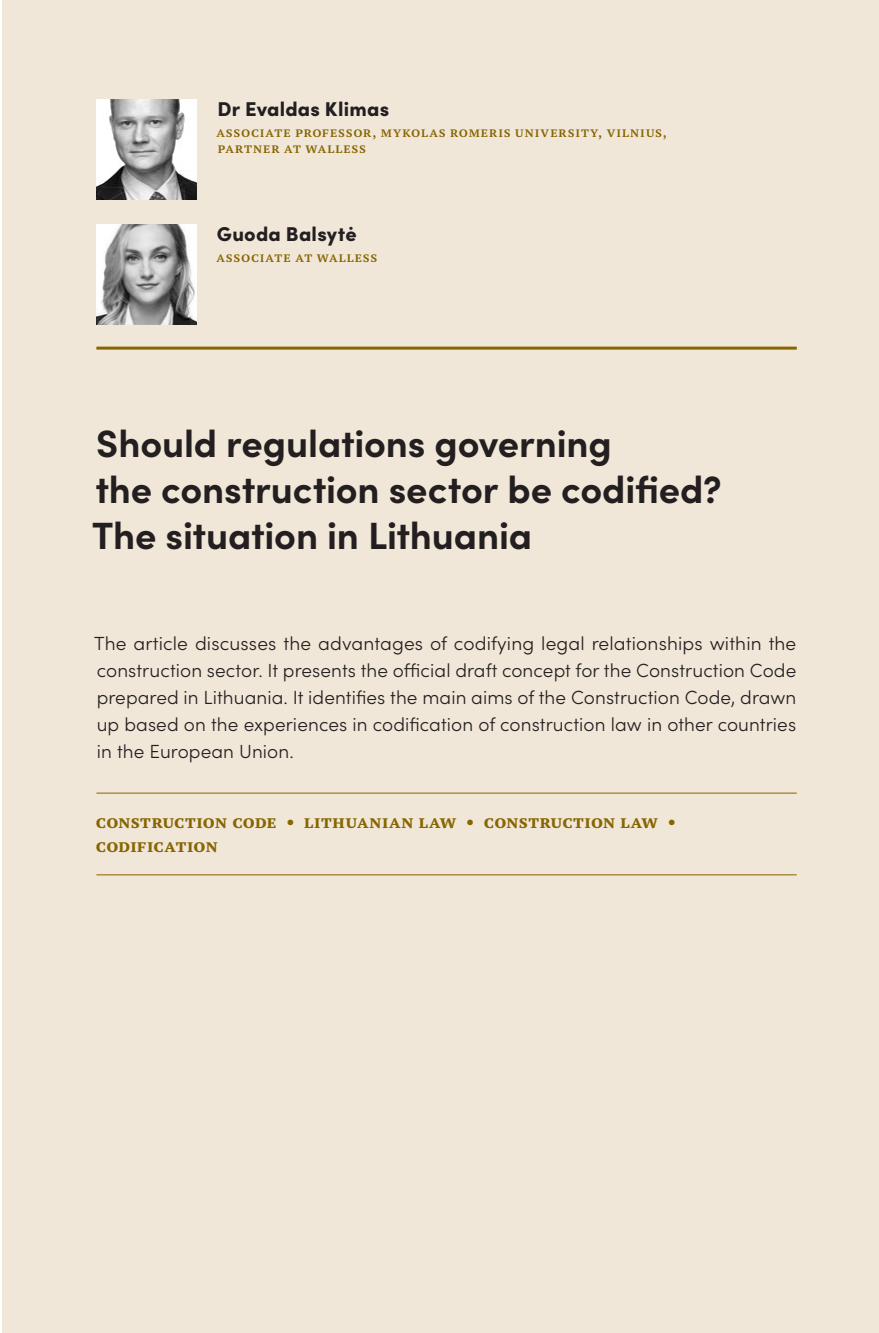
<style>
.page{position:relative;width:879px;height:1333px;background:#fff}
.page>*{position:absolute;margin:0;border:0;box-sizing:border-box;transform-origin:0 0}
.t1{font:700 38px/46px "Sofia Pro";letter-spacing:-.005em;color:#231f20}
.nazwisko{font:900 20px "Sofia Pro";letter-spacing:.015em;color:#231f20}
.lead-EN{font:300 19px/27px "Sofia Pro";letter-spacing:.005em;color:#231f20;text-align:justify}
.slowa_klucze{font:700 18px/24px "PT Serif Pro";letter-spacing:.01em;color:#876500}
.afiliacja{font:600 14px "PT Serif Pro";letter-spacing:.065em;color:#876500}
</style>
<div class="page">
<div style="left:2px;top:0;width:877px;height:1332px;background:#f0e7d8"></div>
<img style="left:96px;top:99px;width:100px;height:100px">
<img style="left:96px;top:224px;width:100px;height:100px">
<hr style="left:96px;top:346px;width:701px;height:3px;background:#876500">
<hr style="left:96px;top:792px;width:701px;height:1px;background:#876500">
<hr style="left:96px;top:874px;width:701px;height:1px;background:#876500">
<p class="nazwisko" style="left:217px;top:93px;width:173px">Dr Evaldas Klimas</p>
<p class="afiliacja" style="left:216px;top:123px;width:44px">Associat</p>
<p class="afiliacja" style="left:284px;top:123px;width:144px">e pr ofessor, Mykolas</p>
<p class="afiliacja" style="left:450px;top:123px;width:45px">Romeris</p>
<p class="afiliacja" style="left:515px;top:123px;width:16px">Univ</p>
<p class="afiliacja" style="left:550px;top:123px;width:14px">ersit</p>
<p class="afiliacja" style="left:590px;top:123px;width:30px">y, Vilnius</p>
<p class="afiliacja" style="left:662px;top:123px;width:6px">,</p>
<p class="afiliacja" style="left:218px;top:139px;width:10px">partn</p>
<p class="afiliacja" style="left:263px;top:139px;width:104px">er at WALLESS</p>
<p class="nazwisko" style="left:217px;top:218px;width:142px">Guoda Balsytė</p>
<p class="afiliacja" style="left:216px;top:248px;width:44px">Associat</p>
<p class="afiliacja" style="left:284px;top:248px;width:95px">e at WALLESS</p>
<h1 class="t1" style="left:92px;top:418px;width:631px">Should regulations governing<br>the construction sector be codified?<br>The situation in Lithuania</h1>
<p class="lead-EN" style="left:94px;top:629px;width:704px">The article discusses the advantages of codifying legal relationships within the construction sector. It presents the official draft concept for the Construction Code prepared in Lithuania. It identifies the main aims of the Construction Code, drawn up based on the experiences in codification of construction law in other countries in the European Union.</p>
<p class="slowa_klucze" style="left:96px;top:809px;width:582px">Construction Code • Lithuanian law • construction law • codification</p>
</div>
